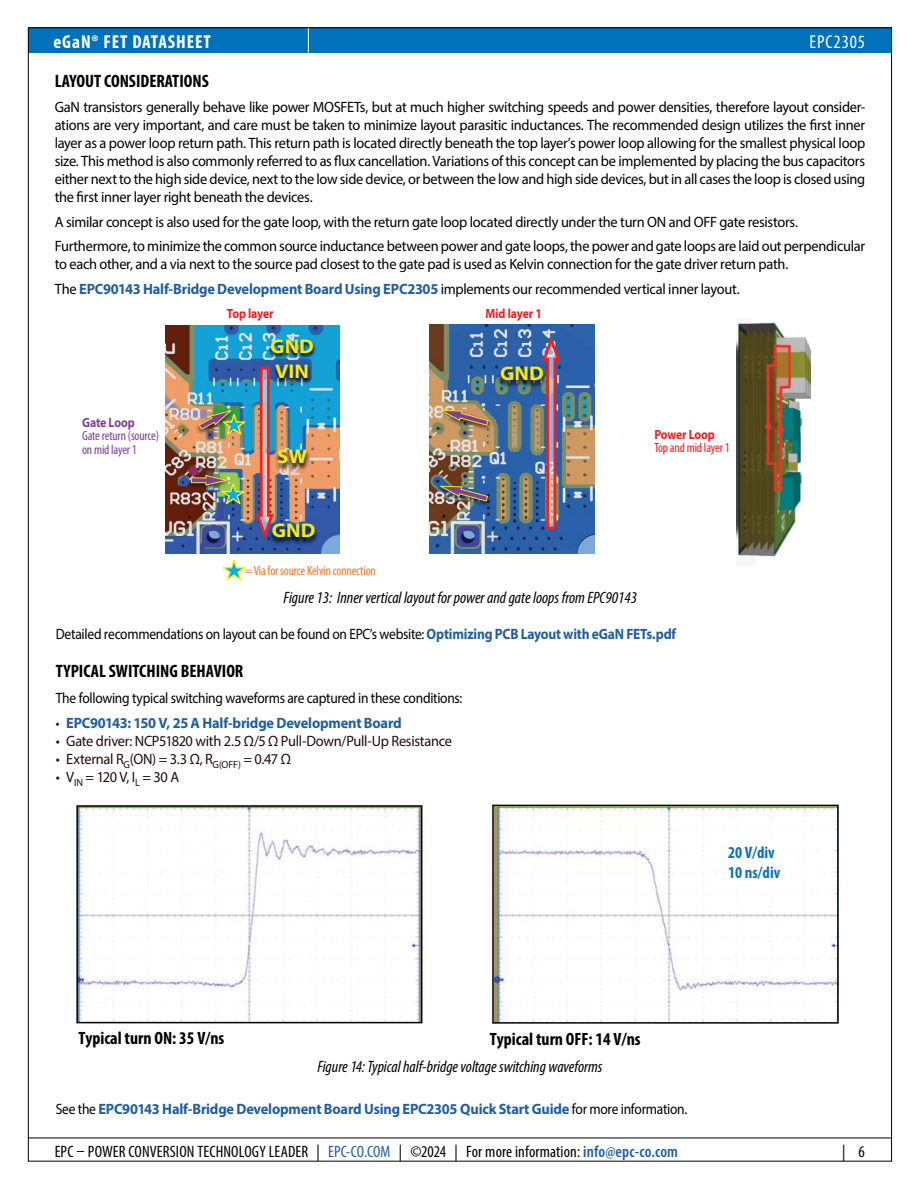
<style>
.page{position:relative;width:918px;height:1188px;background:#fff}
.page>*{position:absolute;margin:0;border:0;box-sizing:border-box;transform-origin:0 0}
.t1{font:700 19.95px "Myriad Pro";color:#f3ea1d;scale:1.06 1}
.t2{font:700 condensed 18.75px "Myriad Pro";letter-spacing:.05em;color:#fff}
.t3{font:condensed 18.75px "Myriad Pro";letter-spacing:.05em;color:#fff}
.t4{font:700 condensed 18px "Myriad Pro";color:#000}
.t5{font:700 condensed 17.85px "Myriad Pro";color:#000}
.t6{font:700 condensed 16.65px/20px "Myriad Pro";color:#0d73ba}
.t7{font:italic condensed 16.5px "Myriad Pro";color:#000}
.t8{font:condensed 16.5px "Myriad Pro";letter-spacing:.01em;color:#000}
.t9{font:15px/18px "Myriad Pro";letter-spacing:-.02em;color:#000;text-align:justify;scale:.96 1}
.t10{font:15px "Myriad Pro";letter-spacing:-.02em;color:#000;scale:.9 1}
.t11{font:700 15px "Myriad Pro";letter-spacing:-.015em;color:#215e9e;scale:.96 1}
.t12{font:15px "Myriad Pro";letter-spacing:-.02em;color:#220c0d;scale:.96 1}
.t13{font:condensed 13.35px/13.4px "Myriad Pro";letter-spacing:-.01em;color:#7f3f98}
.t14{font:condensed 13.35px "Myriad Pro";letter-spacing:-.01em;color:#f47421}
.t15{font:condensed 13.35px/13.4px "Myriad Pro";letter-spacing:-.01em;color:#ed1d24}
.t16{font:700 13.35px "Myriad Pro";letter-spacing:-.01em;color:#ed1d24;scale:.88 1}
.s1{font-weight:700;color:#215e9e}
.s2{font-weight:700;font-stretch:normal}
.s3{font-weight:400;font-size:14.25px;color:#000}
.s4{font-weight:400;color:#000}
.s5{color:#215e9e}
.s6{font-weight:600;color:#215e9e}
</style>
<div class="page">
<div style="left:28px;top:27px;width:864px;height:26px;background:#0072bc"></div>
<hr style="left:28px;top:1138px;width:864px;height:1px;background:#000">
<svg style="left:308px;top:29px;width:1px;height:24px"></svg>
<img style="left:736px;top:321px;width:74px;height:239px">
<img style="left:166px;top:326px;width:174px;height:228px">
<img style="left:429px;top:325px;width:166px;height:229px">
<svg style="left:222px;top:559px;width:24px;height:22px"></svg>
<img style="left:185px;top:471px;width:6px;height:23px">
<img style="left:191px;top:365px;width:85px;height:173px">
<img style="left:513px;top:337px;width:70px;height:194px">
<img style="left:435px;top:406px;width:59px;height:28px">
<svg style="left:440px;top:409px;width:49px;height:17px"></svg>
<img style="left:434px;top:481px;width:60px;height:29px">
<svg style="left:440px;top:485px;width:48px;height:17px"></svg>
<img style="left:266px;top:519px;width:55px;height:34px">
<img style="left:494px;top:362px;width:56px;height:33px">
<img style="left:269px;top:366px;width:46px;height:27px">
<img style="left:266px;top:335px;width:53px;height:31px">
<img style="left:271px;top:444px;width:42px;height:34px">
<img style="left:78px;top:806px;width:759px;height:216px">
<div style="left:724px;top:843px;width:65px;height:44px;background:#fff"></div>
<div style="left:76px;top:805px;width:346px;height:218px;border:1px solid #000"></div>
<div style="left:492px;top:805px;width:347px;height:219px;border:1px solid #000"></div>
<p class="t2" style="left:53px;top:30px;width:159px">eGaN® FET DATASHEET</p>
<p class="t3" style="left:810px;top:30px;width:57px">EPC2305</p>
<p class="t4" style="left:55px;top:70px;width:156px">LAYOUT CONSIDERATIONS</p>
<p class="t9" style="left:55px;top:98px;width:846px">GaN transistors generally behave like power MOSFETs, but at much higher switching speeds and power densities, therefore layout consider&shy;ations are very important, and care must be taken to minimize layout parasitic inductances. The recommended design utilizes the first inner layer as a power loop return path. This return path is located directly beneath the top layer’s power loop allowing for the smallest physical loop size. This method is also commonly referred to as flux cancellation. Variations of this concept can be implemented by placing the bus capacitors either next to the high side device, next to the low side device, or between the low and high side devices, but in all cases the loop is closed using the first inner layer right beneath the devices.</p>
<p class="t9" style="left:55px;top:212px;width:776px">A similar concept is also used for the gate loop, with the return gate loop located directly under the turn ON and OFF gate resistors.</p>
<p class="t9" style="left:55px;top:237px;width:846px">Furthermore, to minimize the common source inductance between power and gate loops, the power and gate loops are laid out perpendicular to each other, and a via next to the source pad closest to the gate pad is used as Kelvin connection for the gate driver return path.</p>
<p class="t9" style="left:55px;top:280px;width:715px">The <span class="s1">EPC90143 Half-Bridge Development Board Using EPC2305</span> implements our recommended vertical inner layout.</p>
<p class="t16" style="left:227px;top:305px;width:55px">Top layer</p>
<p class="t16" style="left:486px;top:305px;width:65px">Mid layer 1</p>
<p class="t1" style="left:270px;top:334px;width:43px">GND</p>
<p class="t13" style="left:82px;top:416px;width:79px"><span class="s2">Gate Loop<br></span>Gate return (source) on mid layer 1</p>
<p class="t1" style="left:275px;top:358px;width:34px">VIN</p>
<p class="t1" style="left:500px;top:361px;width:43px">GND</p>
<p class="t1" style="left:277px;top:443px;width:30px">SW</p>
<p class="t15" style="left:654px;top:428px;width:77px"><span class="s2">Power Loop<br></span>Top and mid layer 1</p>
<p class="t1" style="left:272px;top:518px;width:43px">GND</p>
<p class="t14" style="left:245px;top:563px;width:133px">= Via for source Kelvin connection</p>
<p class="t7" style="left:284px;top:588px;width:355px">Figure 13: Inner vertical layout for power and gate loops from EPC90143</p>
<p class="t10" style="left:56px;top:625px;width:691px">Detailed recommendations on layout can be found on EPC’s website: <span class="s1">Optimizing PCB Layout with eGaN FETs.pdf</span></p>
<p class="t4" style="left:56px;top:660px;width:189px">TYPICAL SWITCHING BEHAVIOR</p>
<p class="t10" style="left:56px;top:689px;width:453px">The following typical switching waveforms are captured in these conditions:</p>
<p class="t11" style="left:56px;top:713px;width:362px"><span class="s3">•</span> EPC90143: 150 V, 25 A Half-bridge Development Board</p>
<p class="t12" style="left:56px;top:732px;width:414px">• Gate driver: NCP51820 with 2.5 Ω/5 Ω Pull-Down/Pull-Up Resistance</p>
<p class="t12" style="left:56px;top:750px;width:246px">• External R<sub>G</sub>(ON) = 3.3 Ω, R<sub>G(OFF)</sub> = 0.47 Ω</p>
<p class="t12" style="left:56px;top:768px;width:130px">• V<sub>IN</sub> = 120 V, I<sub>L</sub> = 30 A</p>
<p class="t6" style="left:728px;top:843px;width:54px">20 V/div<br>10 ns/div</p>
<p class="t5" style="left:78px;top:1027px;width:147px">Typical turn ON: 35 V/ns</p>
<p class="t5" style="left:490px;top:1028px;width:152px">Typical turn OFF: 14 V/ns</p>
<p class="t7" style="left:317px;top:1057px;width:287px">Figure 14: Typical half-bridge voltage switching waveforms</p>
<p class="t11" style="left:56px;top:1099px;width:659px"><span class="s4">See the</span> EPC90143 Half-Bridge Development Board Using EPC2305 Quick Start Guide <span class="s4">for more information.</span></p>
<p class="t8" style="left:55px;top:1142px;width:625px">EPC – POWER CONVERSION TECHNOLOGY LEADER | <span class="s5">EPC-CO.COM</span> | ©2024 | For more information: <span class="s6">info@epc-co.com</span></p>
<p class="t8" style="left:842px;top:1142px;width:24px">| 6</p>
</div>
